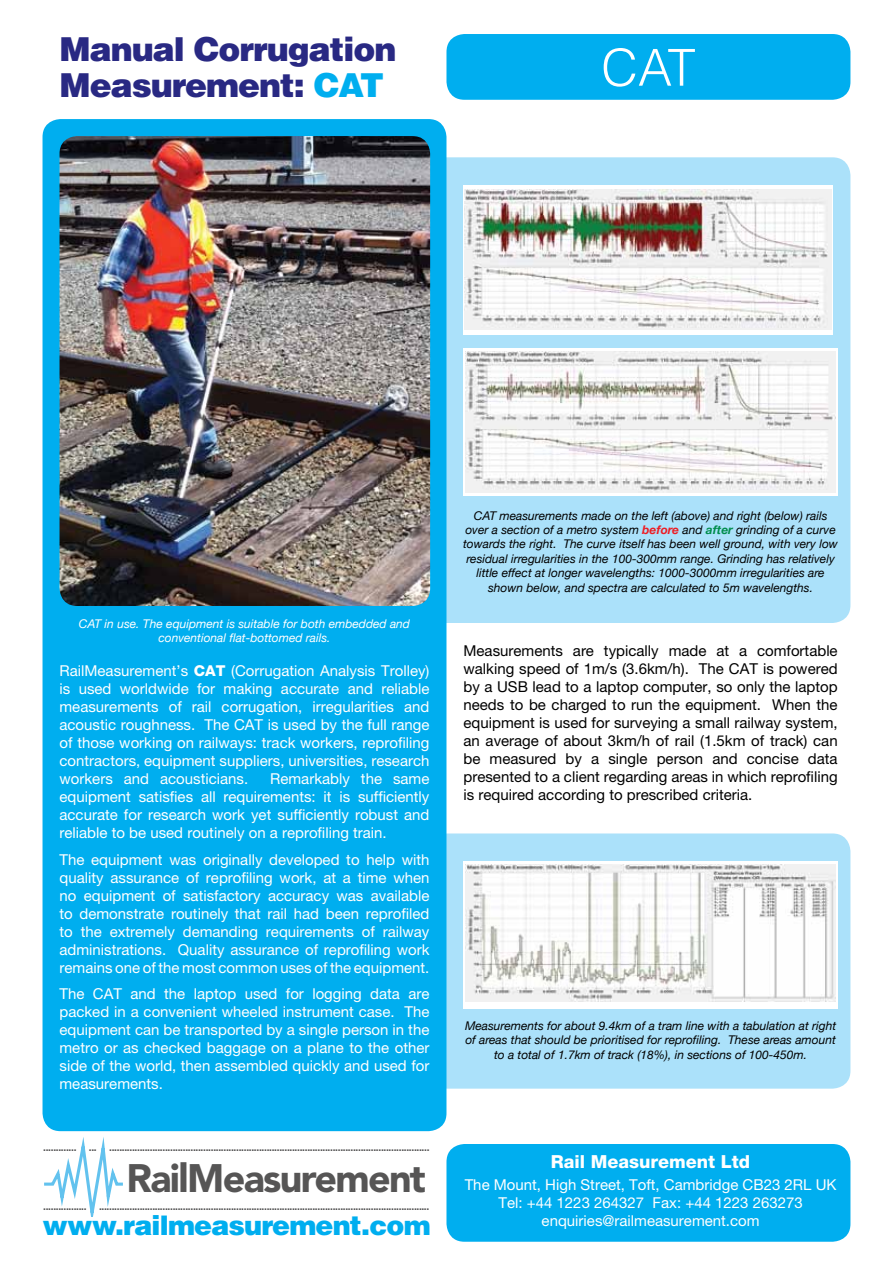
<style>
.page{position:relative;width:893px;height:1263px;background:#fff}
.page>*{position:absolute;margin:0;border:0;box-sizing:border-box;transform-origin:0 0}
.t1{font:300 51px "Helvetica";color:#fff}
.t2{font:900 39.45px "Avenir";letter-spacing:-.04em;color:#565555}
.t3{font:900 33px/36px "Helvetica";letter-spacing:-.03em;color:#292983}
.t4{font:900 27px "Helvetica";letter-spacing:-.03em;color:#00aeef}
.t5{font:800 18px "Helvetica Neue";color:#fff}
.t6{font:15.45px "Helvetica";color:#565555}
.t7{font:15px/18px "Helvetica Neue";color:#fff;text-align:justify}
.t8{font:15px/18px "Helvetica Neue";color:#000;text-align:justify}
.t9{font:italic 12px/14.4px "Helvetica Neue";color:#000;text-align:center}
.t10{font:italic 12px/14.4px "Helvetica Neue";color:#fff;text-align:center}
.s1{color:#00aeef}
.s2{font-weight:800}
.s3{color:#fff}
.s4{font-weight:700;color:#ed1d24}
.s5{font-weight:700;color:#008d4c}
</style>
<div class="page">
<div style="left:429px;top:833px;width:421px;height:256px;background:#abe1fa;border-radius:18px"></div>
<div style="left:385px;top:157px;width:465px;height:466px;background:#abe1fa;border-radius:18px"></div>
<div style="left:43px;top:119px;width:403px;height:1012px;background:#00aeef;border-radius:18px"></div>
<div style="left:446px;top:34px;width:404px;height:66px;background:#00aeef;border-radius:18px"></div>
<img style="left:60px;top:136px;width:370px;height:470px">
<div style="left:463px;top:348px;width:375px;height:147px;background:linear-gradient(to right,#f8f8f8,#f8f8f8)"></div>
<img style="left:466px;top:351px;width:370px;height:141px">
<div style="left:463px;top:861px;width:375px;height:147px;background:#fff"></div>
<img style="left:466px;top:864px;width:370px;height:137px">
<svg style="left:463px;top:185px;width:370px;height:150px;background:#fbfbfb"></svg>
<img style="left:465px;top:190px;width:366px;height:139px">
<svg style="left:44px;top:1137px;width:79px;height:80px"></svg>
<div style="left:446px;top:1144px;width:404px;height:98px;background:#00aeef;border-radius:18px"></div>
<h3 class="t3" style="left:60px;top:30px;width:339px">Manual Corrugation<br>Measurement: <span class="s1">CAT</span></h3>
<h1 class="t1" style="left:601px;top:36px;width:96px">CAT</h1>
<p class="t10" style="left:79px;top:617px;width:333px">CAT in use. The equipment is suitable for both embedded and conventional flat-bottomed rails.</p>
<p class="t7" style="left:60px;top:662px;width:371px">RailMeasurement’s <span class="s2">CAT</span> (Corrugation Analysis Trolley) is used worldwide for making accurate and reliable measurements of rail corrugation, irregularities and acoustic roughness. The CAT is used by the full range of those working on railways: track workers, reprofiling contractors, equipment suppliers, universities, research workers and acousticians.</p>
<p class="t7" style="left:60px;top:770px;width:371px;text-indent:211px">Remarkably the same equipment satisfies all requirements: it is sufficiently accurate for research work yet sufficiently robust and reliable to be used routinely on a reprofiling train.</p>
<p class="t7" style="left:60px;top:850px;width:371px">The equipment was originally developed to help with quality assurance of reprofiling work, at a time when no equipment of satisfactory accuracy was available to demonstrate routinely that rail had been reprofiled to the extremely demanding requirements of railway administrations. Quality assurance of reprofiling work remains one of the most common uses of the equipment.</p>
<p class="t7" style="left:60px;top:985px;width:371px">The CAT and the laptop used for logging data are packed in a convenient wheeled instrument case. The equipment can be transported by a single person in the metro or as checked baggage on a plane to the other side of the world, then assembled quickly and used for measurements.</p>
<p class="t6" style="left:43px;top:1135px;width:389px">.............<span class="s3">.....</span>...<span class="s3">.....</span>..............................................................................................................................</p>
<h2 class="t2" style="left:127px;top:1145px;width:301px">RailMeasurement</h2>
<p class="t6" style="left:43px;top:1194px;width:389px">.................<span class="s3">.....</span>..................................................................................................................................</p>
<p class="t9" style="left:463px;top:509px;width:376px">CAT measurements made on the left (above) and right (below) rails over a section of a metro system <span class="s4">before</span> and <span class="s5">after</span> grinding of a curve towards the right. The curve itself has been well ground, with very low residual irregularities in the 100-300mm range. Grinding has relatively little effect at longer wavelengths: 1000-3000mm irregularities are shown below, and spectra are calculated to 5m wavelengths.</p>
<p class="t8" style="left:463px;top:641px;width:376px">Measurements are typically made at a comfortable walking speed of 1m/s (3.6km/h). The CAT is powered by a USB lead to a laptop computer, so only the laptop needs to be charged to run the equipment. When the equipment is used for surveying a small railway system, an average of about 3km/h of rail (1.5km of track) can be measured by a single person and concise data presented to a client regarding areas in which reprofiling is required according to prescribed criteria.</p>
<p class="t9" style="left:465px;top:1019px;width:372px">Measurements for about 9.4km of a tram line with a tabulation at right of areas that should be prioritised for reprofiling. These areas amount to a total of 1.7km of track (18%), in sections of 100-450m.</p>
<p class="t5" style="left:551px;top:1151px;width:201px">Rail Measurement Ltd</p>
<p class="t7" style="left:465px;top:1176px;width:373px;text-align:center">The Mount, High Street, Toft, Cambridge CB23 2RL UK<br>Tel: +44 1223 264327 Fax: +44 1223 263273</p>
<h3 class="t4" style="left:43px;top:1207px;width:390px">www.railmeasurement.com</h3>
<p class="t7" style="left:542px;top:1212px;width:219px">enquiries@railmeasurement.com</p>
</div>
